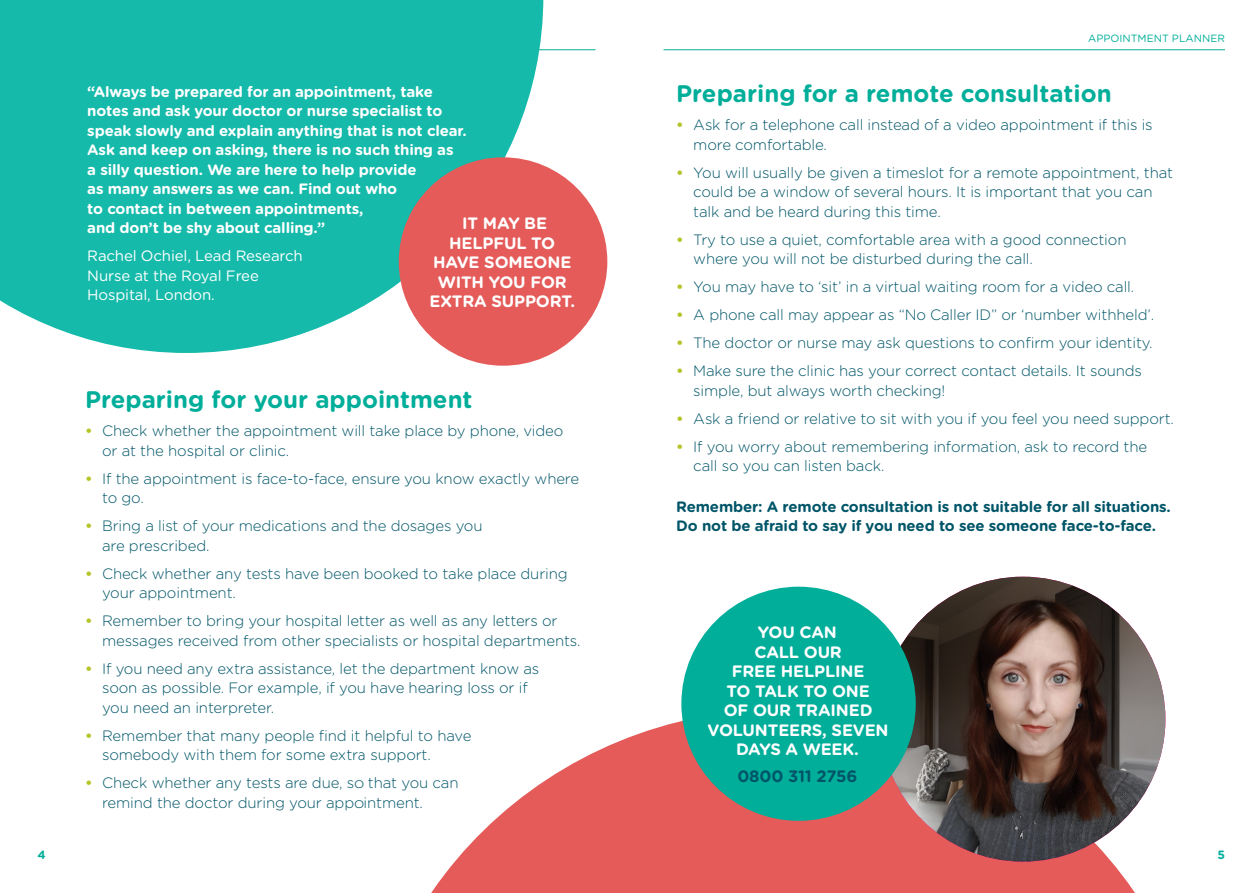
<style>
.page{position:relative;width:1259px;height:893px;background:#fff}
.page>*{position:absolute;margin:0;border:0;box-sizing:border-box;transform-origin:0 0}
.t1{font:700 24px "Gotham Rounded";color:#00ae9a}
.Roundal{font:700 16.5px/19.5px "Gotham Rounded";letter-spacing:-.01em;color:#fff;text-align:center}
.Roundal-2{font:700 16.5px "Gotham Rounded";letter-spacing:-.01em;color:#005568}
.t2{font:300 15px/19.5px "Gotham Rounded";letter-spacing:-.01em;color:#005568}
.Body{font:700 15px/19.5px "Gotham Rounded";letter-spacing:-.01em;color:#fff}
.Body-2{font:700 15px/19.5px "Gotham Rounded";letter-spacing:-.01em;color:#005568}
.Body-3{font:15px/19.5px "Gotham Rounded";letter-spacing:-.01em;color:#fff}
.t3{font:700 12px "Gotham Rounded";color:#00ae9a}
.t4{font:10.5px "Gotham Rounded";color:#00ae9a}
.s1{font-weight:700;color:#b5c527}
</style>
<div class="page">
<hr style="left:663px;top:49px;width:562px;height:1px;background:#00ae9a">
<hr style="left:38px;top:49px;width:557px;height:1px;background:#00ae9a">
<div style="left:0;top:0;width:543px;height:353px;background:#15baaa"></div>
<div style="left:399px;top:157px;width:208px;height:209px;background:#e45b59;border-radius:50%"></div>
<svg style="left:431px;top:709px;width:735px;height:184px;fill:#e45b59"></svg>
<img style="left:880px;top:577px;width:285px;height:285px;border-radius:142px">
<div style="left:681px;top:587px;width:234px;height:234px;background:#00ae9a;border-radius:50%"></div>
<p class="Body" style="left:87px;top:81px;width:381px">“Always be prepared for an appointment, take notes and ask your doctor or nurse specialist to speak slowly and explain anything that is not clear.<br>Ask and keep on asking, there is no such thing as<br>a silly question. We are here to help provide<br>as many answers as we can. Find out who<br>to contact in between appointments,<br>and don’t be shy about calling.”</p>
<p class="Body-3" style="left:87px;top:246px;width:217px">Rachel Ochiel, Lead Research<br>Nurse at the Royal Free<br>Hospital, London.</p>
<p class="Roundal" style="left:429px;top:213px;width:147px">IT MAY BE<br>HELPFUL TO<br>HAVE SOMEONE<br>WITH YOU FOR<br>EXTRA SUPPORT.</p>
<h2 class="t1" style="left:85px;top:382px;width:389px">Preparing for your appointment</h2>
<p class="t2" style="left:102px;top:421px;width:463px;text-indent:-17px"><span class="s1">•</span> Check whether the appointment will take place by phone, video or at the hospital or clinic.</p>
<p class="t2" style="left:102px;top:468px;width:478px;text-indent:-17px"><span class="s1">•</span> If the appointment is face-to-face, ensure you know exactly where to go.</p>
<p class="t2" style="left:102px;top:516px;width:382px;text-indent:-17px"><span class="s1">•</span> Bring a list of your medications and the dosages you are prescribed.</p>
<p class="t2" style="left:102px;top:563px;width:467px;text-indent:-17px"><span class="s1">•</span> Check whether any tests have been booked to take place during your appointment.</p>
<p class="t2" style="left:102px;top:611px;width:480px;text-indent:-17px"><span class="s1">•</span> Remember to bring your hospital letter as well as any letters or messages received from other specialists or hospital departments.</p>
<p class="t2" style="left:102px;top:658px;width:439px;text-indent:-17px"><span class="s1">•</span> If you need any extra assistance, let the department know as soon as possible. For example, if you have hearing loss or if you need an interpreter.</p>
<p class="t2" style="left:102px;top:725px;width:371px;text-indent:-17px"><span class="s1">•</span> Remember that many people find it helpful to have somebody with them for some extra support.</p>
<p class="t2" style="left:102px;top:773px;width:358px;text-indent:-17px"><span class="s1">•</span> Check whether any tests are due, so that you can remind the doctor during your appointment.</p>
<p class="t4" style="left:1088px;top:31px;width:138px">APPOINTMENT PLANNER</p>
<h2 class="t1" style="left:676px;top:76px;width:437px">Preparing for a remote consultation</h2>
<p class="t2" style="left:693px;top:114px;width:461px;text-indent:-17px"><span class="s1">•</span> Ask for a telephone call instead of a video appointment if this is more comfortable.</p>
<p class="t2" style="left:693px;top:162px;width:481px;text-indent:-17px"><span class="s1">•</span> You will usually be given a timeslot for a remote appointment, that could be a window of several hours. It is important that you can talk and be heard during this time.</p>
<p class="t2" style="left:693px;top:229px;width:435px;text-indent:-17px"><span class="s1">•</span> Try to use a quiet, comfortable area with a good connection where you will not be disturbed during the call.</p>
<p class="t2" style="left:676px;top:276px;width:459px"><span class="s1">•</span> You may have to ‘sit’ in a virtual waiting room for a video call.</p>
<p class="t2" style="left:676px;top:304px;width:479px"><span class="s1">•</span> A phone call may appear as “No Caller ID” or ‘number withheld’.</p>
<p class="t2" style="left:676px;top:332px;width:478px"><span class="s1">•</span> The doctor or nurse may ask questions to confirm your identity.</p>
<p class="t2" style="left:693px;top:360px;width:450px;text-indent:-17px"><span class="s1">•</span> Make sure the clinic has your correct contact details. It sounds simple, but always worth checking!</p>
<p class="t2" style="left:676px;top:408px;width:499px"><span class="s1">•</span> Ask a friend or relative to sit with you if you feel you need support.</p>
<p class="t2" style="left:693px;top:436px;width:455px;text-indent:-17px"><span class="s1">•</span> If you worry about remembering information, ask to record the call so you can listen back.</p>
<p class="Body-2" style="left:676px;top:496px;width:496px">Remember: A remote consultation is not suitable for all situations.<br>Do not be afraid to say if you need to see someone face-to-face.</p>
<p class="Roundal" style="left:707px;top:622px;width:182px">YOU CAN<br>CALL OUR<br>FREE HELPLINE<br>TO TALK TO ONE<br>OF OUR TRAINED<br>VOLUNTEERS, SEVEN<br>DAYS A WEEK.</p>
<p class="Roundal-2" style="left:737px;top:764px;width:121px">0800 311 2756</p>
<p class="t3" style="left:38px;top:846px;width:10px">4</p>
<p class="t3" style="left:1217px;top:846px;width:9px">5</p>
</div>
